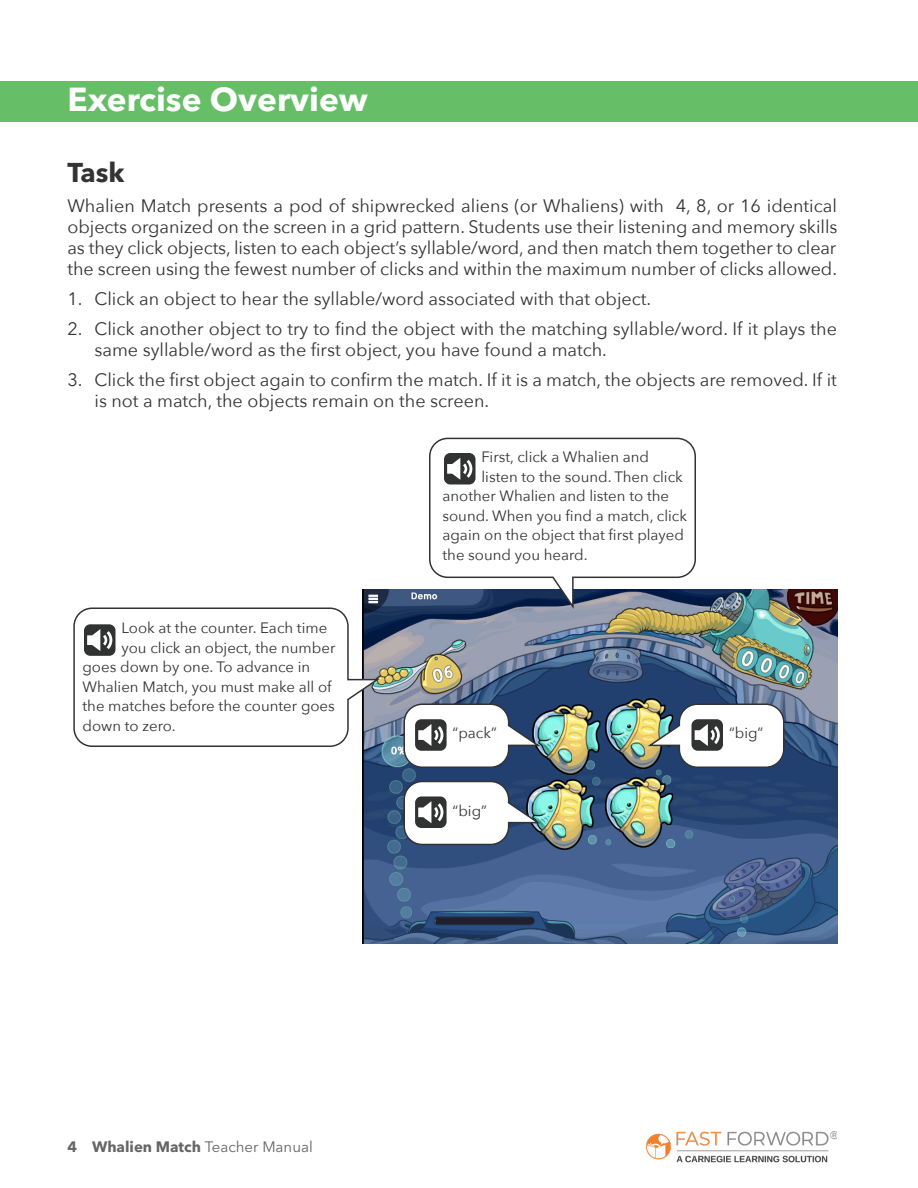
<style>
.page{position:relative;width:918px;height:1188px;background:#fff}
.page>*{position:absolute;margin:0;border:0;box-sizing:border-box;transform-origin:0 0}
.t1{font:700 33px "Avenir Next LT Pro";color:#fff}
.edited{font:700 27px "Avenir Next LT Pro";color:#333}
.edited-2{font:18px/21px "Avenir Next";color:#333}
.edited-3{font:15px "Avenir Next";color:#333}
.t2{font:700 15px "Avenir Next LT Pro";color:#666}
.s1{font-weight:400}
</style>
<div class="page">
<img style="left:363px;top:590px;width:474px;height:353px">
<svg style="left:403px;top:780px;width:140px;height:66px"></svg>
<svg style="left:645px;top:703px;width:140px;height:66px"></svg>
<svg style="left:403px;top:703px;width:140px;height:66px"></svg>
<svg style="left:73px;top:607px;width:309px;height:141px"></svg>
<svg style="left:428px;top:437px;width:269px;height:174px"></svg>
<div style="left:444px;top:453px;width:32px;height:31px;background:#313232;border-radius:6px"></div>
<svg style="left:447px;top:458px;width:25px;height:22px"></svg>
<img style="left:646px;top:1132px;width:191px;height:31px">
<div style="left:0;top:81px;width:918px;height:41px;background:#66be67"></div>
<h1 class="t1" style="left:68px;top:80px;width:302px">Exercise Overview</h1>
<p class="edited" style="left:68px;top:156px;width:59px">Task</p>
<p class="edited-2" style="left:68px;top:195px;width:772px;text-align:justify">Whalien Match presents a pod of shipwrecked aliens (or Whaliens) with 4, 8, or 16 identical objects organized on the screen in a grid pattern. Students use their listening and memory skills as they click objects, listen to each object’s syllable/word, and then match them together to clear the screen using the fewest number of clicks and within the maximum number of clicks allowed.</p>
<p class="edited-2" style="left:68px;top:288px;width:585px">1. Click an object to hear the syllable/word associated with that object.</p>
<p class="edited-2" style="left:94px;top:318px;width:744px;text-indent:-27px">2. Click another object to try to find the object with the matching syllable/word. If it plays the same syllable/word as the first object, you have found a match.</p>
<p class="edited-2" style="left:94px;top:369px;width:744px;text-indent:-27px">3. Click the first object again to confirm the match. If it is a match, the objects are removed. If it is not a match, the objects remain on the screen.</p>
<p class="edited-3" style="left:482px;top:444px;width:169px">First, click a Whalien and</p>
<p class="edited-3" style="left:482px;top:464px;width:203px">listen to the sound. Then click</p>
<p class="edited-3" style="left:442px;top:483px;width:228px">another Whalien and listen to the</p>
<p class="edited-3" style="left:442px;top:503px;width:246px">sound. When you find a match, click</p>
<p class="edited-3" style="left:442px;top:522px;width:243px">again on the object that first played</p>
<p class="edited-3" style="left:442px;top:542px;width:147px">the sound you heard.</p>
<p class="edited-3" style="left:122px;top:615px;width:207px">Look at the counter. Each time</p>
<p class="edited-3" style="left:122px;top:635px;width:215px">you click an object, the number</p>
<p class="edited-3" style="left:82px;top:654px;width:229px">goes down by one. To advance in</p>
<p class="edited-3" style="left:82px;top:674px;width:251px">Whalien Match, you must make all of</p>
<p class="edited-3" style="left:82px;top:693px;width:254px">the matches before the counter goes</p>
<p class="edited-3" style="left:82px;top:713px;width:95px">down to zero.</p>
<p class="edited-3" style="left:453px;top:720px;width:46px">“pack”</p>
<p class="edited-3" style="left:729px;top:720px;width:36px">“big”</p>
<p class="edited-3" style="left:453px;top:798px;width:36px">“big”</p>
<p class="t2" style="left:68px;top:1138px;width:247px">4 Whalien Match <span class="s1">Teacher Manual</span></p>
</div>
